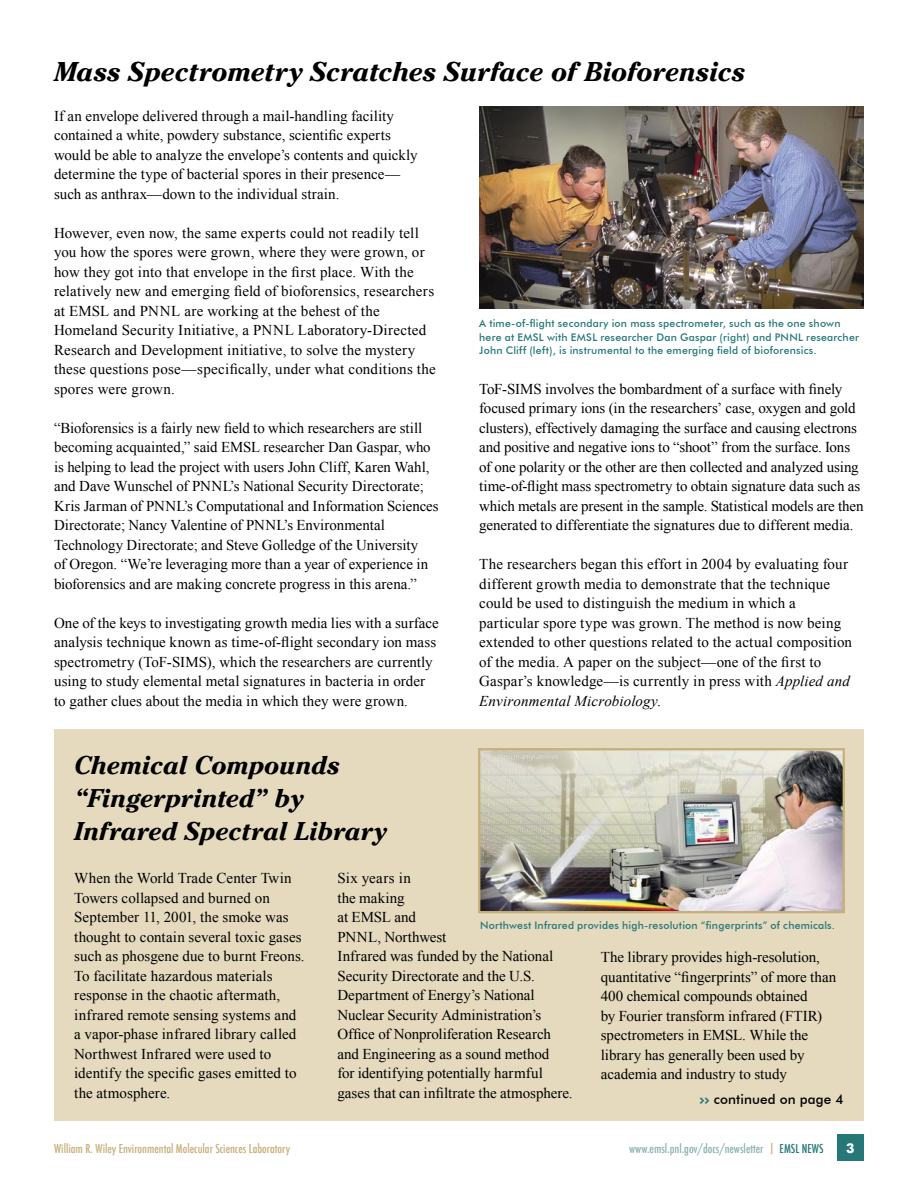
<style>
.page{position:relative;width:918px;height:1188px;background:#fff}
.page>*{position:absolute;margin:0;border:0;box-sizing:border-box;transform-origin:0 0}
.Headline{font:italic 700 27px "Cheltenham";letter-spacing:-.01em;color:#000}
.Headline-2{font:italic 700 25.5px/33px "Cheltenham";letter-spacing:-.01em;color:#000}
.Main_Body{font:15px/19.5px "Times New Roman";letter-spacing:.005em;color:#000}
.Main_Body-2{font:15px "Times New Roman";letter-spacing:.025em;color:#000}
.t1{font:500 13.5px "Futura BT";letter-spacing:.01em;color:#000}
.t2{font:700 13.5px "Futuri";color:#fff}
.t3{font:500 condensed 12px "Futura";color:#c6af79}
.t4{font:500 condensed 12px "Futura";color:#8bb1b2}
.t5{font:500 10.5px/13.5px "Futura BT";letter-spacing:.02em;color:#267878}
.s1{font-style:italic}
.s2{font-family:"Zero Twos";font-weight:400;color:#267878}
.s3{color:#c6af79}
.s4{color:#267878}
</style>
<div class="page">
<div style="left:54px;top:729px;width:810px;height:391px;background:#e5d9be"></div>
<div style="left:837px;top:1134px;width:27px;height:27px;background:#267878"></div>
<img style="left:481px;top:751px;width:361px;height:159px">
<div style="left:478px;top:748px;width:367px;height:165px;border:2px solid #c6af79"></div>
<img style="left:479px;top:106px;width:385px;height:203px">
<p class="Headline" style="left:54px;top:56px;width:693px">Mass Spectrometry Scratches Surface of Bioforensics</p>
<p class="Main_Body" style="left:54px;top:106px;width:365px">If an envelope delivered through a mail-handling facility contained a white, powdery substance, scientific experts would be able to analyze the envelope’s contents and quickly determine the type of bacterial spores in their presence—</p>
<p class="Main_Body" style="left:54px;top:184px;width:287px">such as anthrax—down to the individual strain.</p>
<p class="Main_Body" style="left:54px;top:223px;width:383px">However, even now, the same experts could not readily tell you how the spores were grown, where they were grown, or how they got into that envelope in the first place. With the relatively new and emerging field of bioforensics, researchers at EMSL and PNNL are working at the behest of the Homeland Security Initiative, a PNNL Laboratory-Directed Research and Development initiative, to solve the mystery these questions pose—specifically, under what conditions the spores were grown.</p>
<p class="Main_Body" style="left:54px;top:418px;width:386px">“Bioforensics is a fairly new field to which researchers are still becoming acquainted,” said EMSL researcher Dan Gaspar, who is helping to lead the project with users John Cliff, Karen Wahl, and Dave Wunschel of PNNL’s National Security Directorate; Kris Jarman of PNNL’s Computational and Information Sciences Directorate; Nancy Valentine of PNNL’s Environmental Technology Directorate; and Steve Golledge of the University<br>of Oregon. “We’re leveraging more than a year of experience in bioforensics and are making concrete progress in this arena.”</p>
<p class="Main_Body" style="left:54px;top:613px;width:386px">One of the keys to investigating growth media lies with a surface analysis technique known as time-of-flight secondary ion mass spectrometry (ToF-SIMS), which the researchers are currently using to study elemental metal signatures in bacteria in order to gather clues about the media in which they were grown.</p>
<p class="t5" style="left:479px;top:317px;width:381px">A time-of-flight secondary ion mass spectrometer, such as the one shown here at EMSL with EMSL researcher Dan Gaspar (right) and PNNL researcher<br>John Cliff (left), is instrumental to the emerging field of bioforensics.</p>
<p class="Main_Body" style="left:479px;top:379px;width:386px">ToF-SIMS involves the bombardment of a surface with finely focused primary ions (in the researchers’ case, oxygen and gold clusters), effectively damaging the surface and causing electrons and positive and negative ions to “shoot” from the surface. Ions of one polarity or the other are then collected and analyzed using time-of-flight mass spectrometry to obtain signature data such as which metals are present in the sample. Statistical models are then generated to differentiate the signatures due to different media.</p>
<p class="Main_Body" style="left:479px;top:554px;width:374px">The researchers began this effort in 2004 by evaluating four different growth media to demonstrate that the technique could be used to distinguish the medium in which a particular spore type was grown. The method is now being extended to other questions related to the actual composition of the media. A paper on the subject—one of the first to Gaspar’s knowledge—is currently in press with <span class="s1">Applied and Environmental Microbiology</span>.</p>
<p class="Headline-2" style="left:74px;top:749px;width:267px">Chemical Compounds “Fingerprinted” by</p>
<p class="Headline-2" style="left:74px;top:815px;width:314px">Infrared Spectral Library</p>
<p class="Main_Body" style="left:74px;top:868px;width:232px">When the World Trade Center Twin Towers collapsed and burned on September 11, 2001, the smoke was thought to contain several toxic gases such as phosgene due to burnt Freons.<br>To facilitate hazardous materials response in the chaotic aftermath, infrared remote sensing systems and a vapor-phase infrared library called Northwest Infrared were used to identify the specific gases emitted to the atmosphere.</p>
<p class="Main_Body-2" style="left:338px;top:870px;width:75px">Six years in</p>
<p class="Main_Body" style="left:338px;top:888px;width:237px">the making<br>at EMSL and<br>PNNL, Northwest<br>Infrared was funded by the National<br>Security Directorate and the U.S.<br>Department of Energy’s National<br>Nuclear Security Administration’s<br>Office of Nonproliferation Research and Engineering as a sound method<br>for identifying potentially harmful gases that can infiltrate the atmosphere.</p>
<p class="t5" style="left:480px;top:918px;width:357px">Northwest Infrared provides high-resolution “fingerprints” of chemicals.</p>
<p class="Main_Body" style="left:601px;top:947px;width:237px">The library provides high-resolution, quantitative “fingerprints” of more than 400 chemical compounds obtained<br>by Fourier transform infrared (FTIR) spectrometers in EMSL. While the library has generally been used by academia and industry to study</p>
<p class="t1" style="left:699px;top:1091px;width:146px"><span class="s2">&gt;&gt;</span> continued on page 4</p>
<p class="t3" style="left:54px;top:1141px;width:238px">William R. Wiley Environmental Molecular Sciences Laboratory</p>
<p class="t4" style="left:629px;top:1141px;width:196px">www.emsl.pnl.gov/docs/newsletter <span class="s3">|</span> <span class="s4">EMSL NEWS</span></p>
<p class="t2" style="left:846px;top:1143px;width:10px">3</p>
</div>
